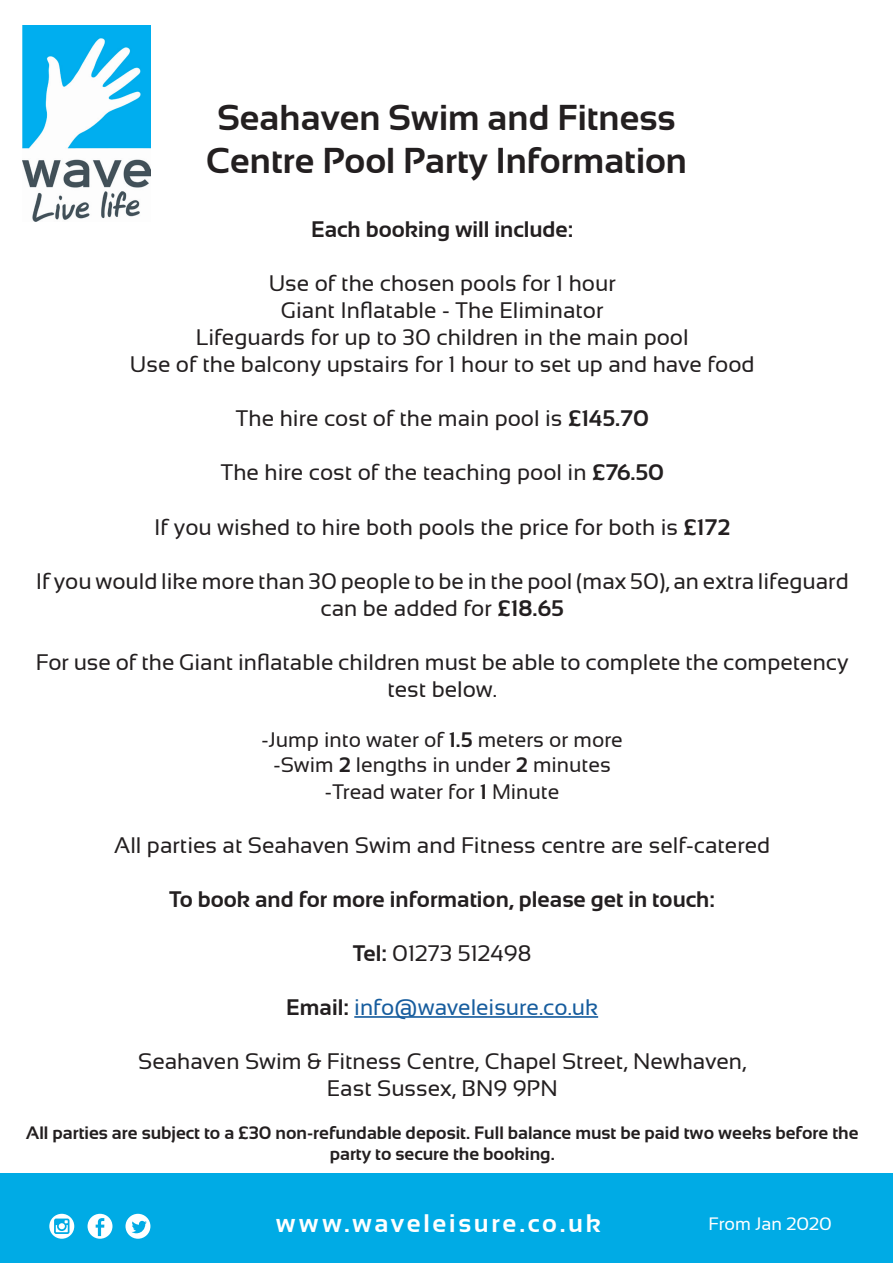
<style>
.page{position:relative;width:893px;height:1263px;background:#fff}
.page>*{position:absolute;margin:0;border:0;box-sizing:border-box;transform-origin:0 0}
.t1{font:700 36px/43.2px "Sansation";color:#231f20;text-align:center}
.t2{font:700 25.5px "Sansation";letter-spacing:.11em;color:#fff}
.t3{font:22.5px/27px "Sansation";color:#231f20;text-align:center}
.t4{font:700 22.5px "Sansation";color:#231f20}
.t5{font:22.5px "Sansation";color:#175d9e}
.t6{font:21px "Sansation";color:#231f20}
.t7{font:700 18px/21.6px "Sansation";color:#231f20;text-align:center}
.t8{font:18px "Sansation";color:#fff}
.s1{font-weight:700}
.s2{font-weight:700;color:#231f20}
</style>
<div class="page">
<img style="left:23px;top:26px;width:128px;height:195px">
<div style="left:0;top:1174px;width:893px;height:89px;background:#00abe5"></div>
<hr style="left:354px;top:1016px;width:244px;height:2px;background:#175d9e">
<svg style="left:88px;top:1214px;width:24px;height:25px"></svg>
<svg style="left:125px;top:1214px;width:25px;height:25px"></svg>
<svg style="left:49px;top:1214px;width:25px;height:25px"></svg>
<p class="t1" style="left:206px;top:96px;width:483px">Seahaven Swim and Fitness<br>Centre Pool Party Information</p>
<p class="t4" style="left:311px;top:217px;width:264px">Each booking will include:</p>
<p class="t3" style="left:269px;top:270px;width:348px">Use of the chosen pools for 1 hour</p>
<p class="t3" style="left:281px;top:297px;width:324px">Giant Inflatable - The Eliminator</p>
<p class="t3" style="left:196px;top:324px;width:494px">Lifeguards for up to 30 children in the main pool</p>
<p class="t3" style="left:130px;top:351px;width:626px">Use of the balcony upstairs for 1 hour to set up and have food</p>
<p class="t3" style="left:235px;top:405px;width:415px">The hire cost of the main pool is <span class="s1">£145.70</span></p>
<p class="t3" style="left:220px;top:459px;width:445px">The hire cost of the teaching pool in <span class="s1">£76.50</span></p>
<p class="t3" style="left:154px;top:513px;width:578px">If you wished to hire both pools the price for both is <span class="s1">£172</span></p>
<p class="t3" style="left:36px;top:567px;width:814px">If you would like more than 30 people to be in the pool (max 50), an extra lifeguard can be added for <span class="s1">£18.65</span></p>
<p class="t3" style="left:36px;top:648px;width:814px">For use of the Giant inflatable children must be able to complete the competency test below.</p>
<p class="t6" style="left:262px;top:728px;width:363px">-Jump into water of <span class="s1">1.5</span> meters or more</p>
<p class="t6" style="left:273px;top:753px;width:339px">-Swim <span class="s1">2</span> lengths in under <span class="s1">2</span> minutes</p>
<p class="t6" style="left:325px;top:780px;width:236px">-Tread water for <span class="s1">1</span> Minute</p>
<p class="t3" style="left:114px;top:832px;width:658px">All parties at Seahaven Swim and Fitness centre are self-catered</p>
<p class="t4" style="left:170px;top:887px;width:547px">To book and for more information, please get in touch:</p>
<p class="t3" style="left:353px;top:940px;width:180px"><span class="s1">Tel:</span> 01273 512498</p>
<p class="t5" style="left:286px;top:995px;width:313px"><span class="s2">Email:</span> info@waveleisure.co.uk</p>
<p class="t3" style="left:138px;top:1048px;width:610px">Seahaven Swim &amp; Fitness Centre, Chapel Street, Newhaven,</p>
<p class="t3" style="left:327px;top:1075px;width:232px">East Sussex, BN9 9PN</p>
<p class="t7" style="left:26px;top:1121px;width:834px">All parties are subject to a £30 non-refundable deposit. Full balance must be paid two weeks before the party to secure the booking.</p>
<p class="t2" style="left:276px;top:1209px;width:326px">www.waveleisure.co.uk</p>
<p class="t8" style="left:708px;top:1214px;width:125px">From Jan 2020</p>
</div>
